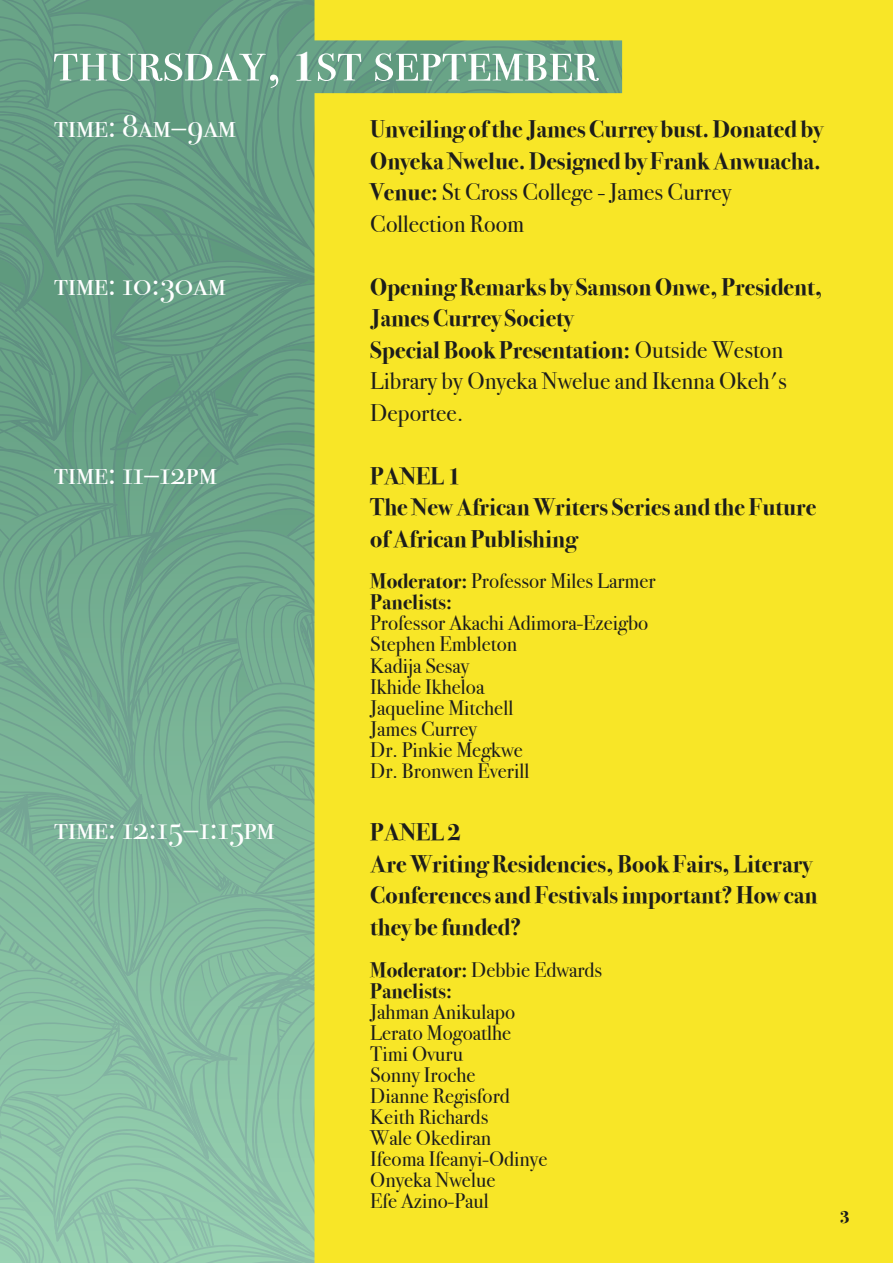
<style>
.page{position:relative;width:893px;height:1263px;background:#fff}
.page>*{position:absolute;margin:0;border:0;box-sizing:border-box;transform-origin:0 0}
.t1{font:58.65px "Bodoni Svty Two SCITCTT";color:#fff}
.t2{font:33px "Bodoni Svty Two SCITCTT";color:#fff}
.t3{font:700 24px/31.5px "Bodoni Svty Two ITCTT";color:#1d1d1b}
.t4{font:21px/21px "Bodoni Svty Two ITCTT";color:#1d1d1b}
.t5{font:700 21px/21px "Bodoni Svty Two ITCTT";color:#1d1d1b}
.t6{font:700 18px "Bodoni Svty Two ITCTT";color:#1d1d1b}
.s1{font-family:"Bodoni Svty Two ITCTT";font-weight:700;font-size:42.45px}
.s2{font-weight:400}
</style>
<div class="page">
<svg style="left:0;top:0;width:315px;height:1263px;background:#75ad93"></svg>
<div style="left:315px;top:0;width:578px;height:1263px;background:#f8e627"></div>
<h1 class="t1" style="left:53px;top:26px;width:547px">thursday, <span class="s1">1</span>st september</h1>
<h2 class="t2" style="left:54px;top:106px;width:183px">time: 8am–9am</h2>
<p class="t3" style="left:370px;top:114px;width:454px">Unveiling of the James Currey bust. Donated by Onyeka Nwelue. Designed by Frank Anwuacha.<br>Venue: <span class="s2">St Cross College - James Currey Collection Room</span></p>
<h2 class="t2" style="left:54px;top:264px;width:173px">time: 10:30am</h2>
<p class="t3" style="left:370px;top:271px;width:454px">Opening Remarks by Samson Onwe, President,<br>James Currey Society<br>Special Book Presentation: <span class="s2">Outside Weston<br>Library by Onyeka Nwelue and Ikenna Okeh's<br>Deportee.</span></p>
<h2 class="t2" style="left:54px;top:453px;width:164px">time: 11–12pm</h2>
<p class="t3" style="left:370px;top:460px;width:447px">PANEL 1<br>The New African Writers Series and the Future of African Publishing</p>
<p class="t5" style="left:370px;top:571px;width:287px">Moderator: <span class="s2">Professor Miles Larmer<br></span>Panelists:</p>
<p class="t4" style="left:370px;top:613px;width:279px">Professor Akachi Adimora-Ezeigbo<br>Stephen Embleton<br>Kadija Sesay<br>Ikhide Ikheloa<br>Jaqueline Mitchell<br>James Currey<br>Dr. Pinkie Megkwe<br>Dr. Bronwen Everill</p>
<h2 class="t2" style="left:54px;top:808px;width:222px">time: 12:15–1:15pm</h2>
<p class="t3" style="left:370px;top:817px;width:449px">PANEL 2<br>Are Writing Residencies, Book Fairs, Literary<br>Conferences and Festivals important? How can they be funded?</p>
<p class="t5" style="left:370px;top:959px;width:233px">Moderator: <span class="s2">Debbie Edwards<br></span>Panelists:</p>
<p class="t4" style="left:370px;top:1001px;width:179px">Jahman Anikulapo<br>Lerato Mogoatlhe<br>Timi Ovuru<br>Sonny Iroche<br>Dianne Regisford<br>Keith Richards<br>Wale Okediran<br>Ifeoma Ifeanyi-Odinye<br>Onyeka Nwelue<br>Efe Azino-Paul</p>
<p class="t6" style="left:840px;top:1206px;width:12px">3</p>
</div>
